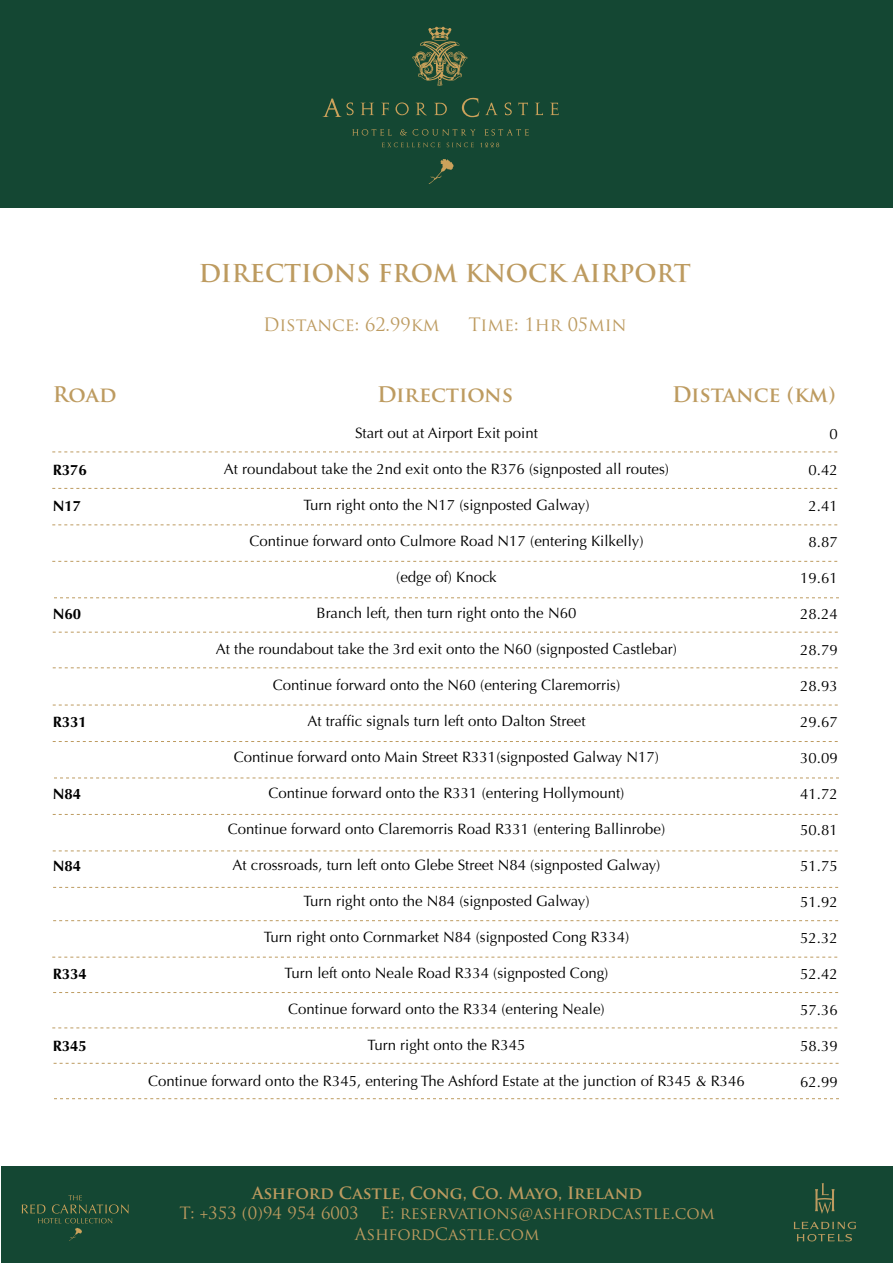
<style>
.page{position:relative;width:893px;height:1263px;background:#fff}
.page>*{position:absolute;margin:0;border:0;box-sizing:border-box;transform-origin:0 0}
.t1{font:700 24px "Trajan Pro";color:#bd9b60}
.t2{font:700 21px "Trajan Pro";color:#bd9b60}
.t3{font:18px "Trajan Pro";color:#bd9b60}
.t4{font:16.5px/21.6px "Trajan Pro";color:#bd9b60}
.t5{font:700 16.5px "Trajan Pro";color:#bd9b60}
.t6{font:15px "Optima";color:#000}
.t7{font:700 15px "Optima";color:#000}
</style>
<div class="page">
<div style="left:0;top:0;width:893px;height:207px;background:#144733"></div>
<svg style="left:322px;top:99px;width:32px;height:18px"></svg>
<svg style="left:361px;top:103px;width:13px;height:12px"></svg>
<svg style="left:381px;top:103px;width:8px;height:12px"></svg>
<svg style="left:395px;top:102px;width:14px;height:13px"></svg>
<svg style="left:416px;top:103px;width:11px;height:12px"></svg>
<svg style="left:434px;top:103px;width:13px;height:12px"></svg>
<svg style="left:462px;top:98px;width:36px;height:19px"></svg>
<svg style="left:504px;top:102px;width:8px;height:13px"></svg>
<svg style="left:518px;top:102px;width:10px;height:13px"></svg>
<svg style="left:535px;top:103px;width:8px;height:12px"></svg>
<svg style="left:550px;top:103px;width:9px;height:12px"></svg>
<svg style="left:352px;top:129px;width:40px;height:7px"></svg>
<svg style="left:400px;top:129px;width:76px;height:7px"></svg>
<svg style="left:484px;top:129px;width:45px;height:7px"></svg>
<svg style="left:382px;top:142px;width:59px;height:5px"></svg>
<svg style="left:447px;top:142px;width:27px;height:5px"></svg>
<svg style="left:480px;top:143px;width:19px;height:4px"></svg>
<svg style="left:412px;top:27px;width:56px;height:59px"></svg>
<svg style="left:429px;top:159px;width:25px;height:25px"></svg>
<svg style="left:52px;top:451px;width:785px;height:1px"></svg>
<svg style="left:52px;top:488px;width:785px;height:1px"></svg>
<svg style="left:52px;top:524px;width:785px;height:1px"></svg>
<svg style="left:52px;top:561px;width:785px;height:1px"></svg>
<svg style="left:53px;top:632px;width:785px;height:1px"></svg>
<svg style="left:53px;top:667px;width:785px;height:1px"></svg>
<svg style="left:53px;top:705px;width:785px;height:1px"></svg>
<svg style="left:53px;top:741px;width:785px;height:1px"></svg>
<svg style="left:53px;top:814px;width:785px;height:1px"></svg>
<svg style="left:53px;top:850px;width:785px;height:1px"></svg>
<svg style="left:53px;top:887px;width:785px;height:1px"></svg>
<svg style="left:53px;top:920px;width:785px;height:1px"></svg>
<svg style="left:52px;top:957px;width:785px;height:1px"></svg>
<svg style="left:53px;top:992px;width:785px;height:1px"></svg>
<svg style="left:52px;top:1027px;width:785px;height:1px"></svg>
<svg style="left:54px;top:1063px;width:784px;height:1px"></svg>
<svg style="left:54px;top:1098px;width:785px;height:1px"></svg>
<svg style="left:54px;top:778px;width:785px;height:1px"></svg>
<svg style="left:54px;top:597px;width:785px;height:1px"></svg>
<div style="left:1px;top:1166px;width:892px;height:97px;background:#144733"></div>
<svg style="left:815px;top:1183px;width:20px;height:31px"></svg>
<svg style="left:794px;top:1222px;width:62px;height:19px"></svg>
<svg style="left:22px;top:1195px;width:107px;height:46px"></svg>
<h1 class="t1" style="left:199px;top:259px;width:494px">DIRECTIONS FROM KNOCK AIRPORT</h1>
<p class="t3" style="left:263px;top:313px;width:178px">Distance: 62.99km</p>
<p class="t3" style="left:469px;top:313px;width:159px">Time: 1hr 05min</p>
<h2 class="t2" style="left:53px;top:382px;width:65px">Road</h2>
<h2 class="t2" style="left:377px;top:382px;width:137px">Directions</h2>
<h2 class="t2" style="left:672px;top:382px;width:165px">Distance (km)</h2>
<p class="t7" style="left:53px;top:461px;width:36px">R376</p>
<p class="t7" style="left:53px;top:497px;width:30px">N17</p>
<p class="t7" style="left:53px;top:605px;width:30px">N60</p>
<p class="t7" style="left:53px;top:713px;width:36px">R331</p>
<p class="t7" style="left:53px;top:785px;width:30px">N84</p>
<p class="t7" style="left:53px;top:857px;width:30px">N84</p>
<p class="t7" style="left:53px;top:965px;width:36px">R334</p>
<p class="t7" style="left:53px;top:1037px;width:36px">R345</p>
<p class="t6" style="left:355px;top:424px;width:184px">Start out at Airport Exit point</p>
<p class="t6" style="left:224px;top:460px;width:447px">At roundabout take the 2nd exit onto the R376 (signposted all routes)</p>
<p class="t6" style="left:303px;top:496px;width:288px">Turn right onto the N17 (signposted Galway)</p>
<p class="t6" style="left:249px;top:532px;width:396px">Continue forward onto Culmore Road N17 (entering Kilkelly)</p>
<p class="t6" style="left:396px;top:568px;width:102px">(edge of) Knock</p>
<p class="t6" style="left:317px;top:604px;width:261px">Branch left, then turn right onto the N60</p>
<p class="t6" style="left:216px;top:640px;width:463px">At the roundabout take the 3rd exit onto the N60 (signposted Castlebar)</p>
<p class="t6" style="left:273px;top:676px;width:349px">Continue forward onto the N60 (entering Claremorris)</p>
<p class="t6" style="left:307px;top:712px;width:280px">At traffic signals turn left onto Dalton Street</p>
<p class="t6" style="left:234px;top:748px;width:427px">Continue forward onto Main Street R331(signposted Galway N17)</p>
<p class="t6" style="left:269px;top:784px;width:357px">Continue forward onto the R331 (entering Hollymount)</p>
<p class="t6" style="left:228px;top:820px;width:439px">Continue forward onto Claremorris Road R331 (entering Ballinrobe)</p>
<p class="t6" style="left:233px;top:856px;width:429px">At crossroads, turn left onto Glebe Street N84 (signposted Galway)</p>
<p class="t6" style="left:303px;top:892px;width:288px">Turn right onto the N84 (signposted Galway)</p>
<p class="t6" style="left:264px;top:928px;width:367px">Turn right onto Cornmarket N84 (signposted Cong R334)</p>
<p class="t6" style="left:285px;top:964px;width:325px">Turn left onto Neale Road R334 (signposted Cong)</p>
<p class="t6" style="left:288px;top:1000px;width:318px">Continue forward onto the R334 (entering Neale)</p>
<p class="t6" style="left:368px;top:1036px;width:159px">Turn right onto the R345</p>
<p class="t6" style="left:148px;top:1072px;width:598px">Continue forward onto the R345, entering The Ashford Estate at the junction of R345 &amp; R346</p>
<p class="t5" style="left:252px;top:1182px;width:392px">Ashford Castle, Cong, Co. Mayo, Ireland</p>
<p class="t4" style="left:179px;top:1201px;width:181px">T: +353 (0)94 954 6003</p>
<p class="t4" style="left:355px;top:1201px;width:361px;text-indent:25px">E: reservations@ashfordcastle.com<br>AshfordCastle.com</p>
<p class="t6" style="left:829px;top:425px;width:10px">0</p>
<p class="t6" style="left:808px;top:461px;width:31px">0.42</p>
<p class="t6" style="left:808px;top:497px;width:31px">2.41</p>
<p class="t6" style="left:808px;top:533px;width:31px">8.87</p>
<p class="t6" style="left:800px;top:569px;width:39px">19.61</p>
<p class="t6" style="left:800px;top:605px;width:39px">28.24</p>
<p class="t6" style="left:800px;top:641px;width:39px">28.79</p>
<p class="t6" style="left:800px;top:677px;width:39px">28.93</p>
<p class="t6" style="left:800px;top:713px;width:39px">29.67</p>
<p class="t6" style="left:800px;top:749px;width:39px">30.09</p>
<p class="t6" style="left:800px;top:785px;width:39px">41.72</p>
<p class="t6" style="left:800px;top:821px;width:39px">50.81</p>
<p class="t6" style="left:800px;top:857px;width:39px">51.75</p>
<p class="t6" style="left:800px;top:893px;width:39px">51.92</p>
<p class="t6" style="left:800px;top:929px;width:39px">52.32</p>
<p class="t6" style="left:800px;top:965px;width:39px">52.42</p>
<p class="t6" style="left:800px;top:1001px;width:39px">57.36</p>
<p class="t6" style="left:800px;top:1037px;width:39px">58.39</p>
<p class="t6" style="left:800px;top:1073px;width:39px">62.99</p>
</div>
